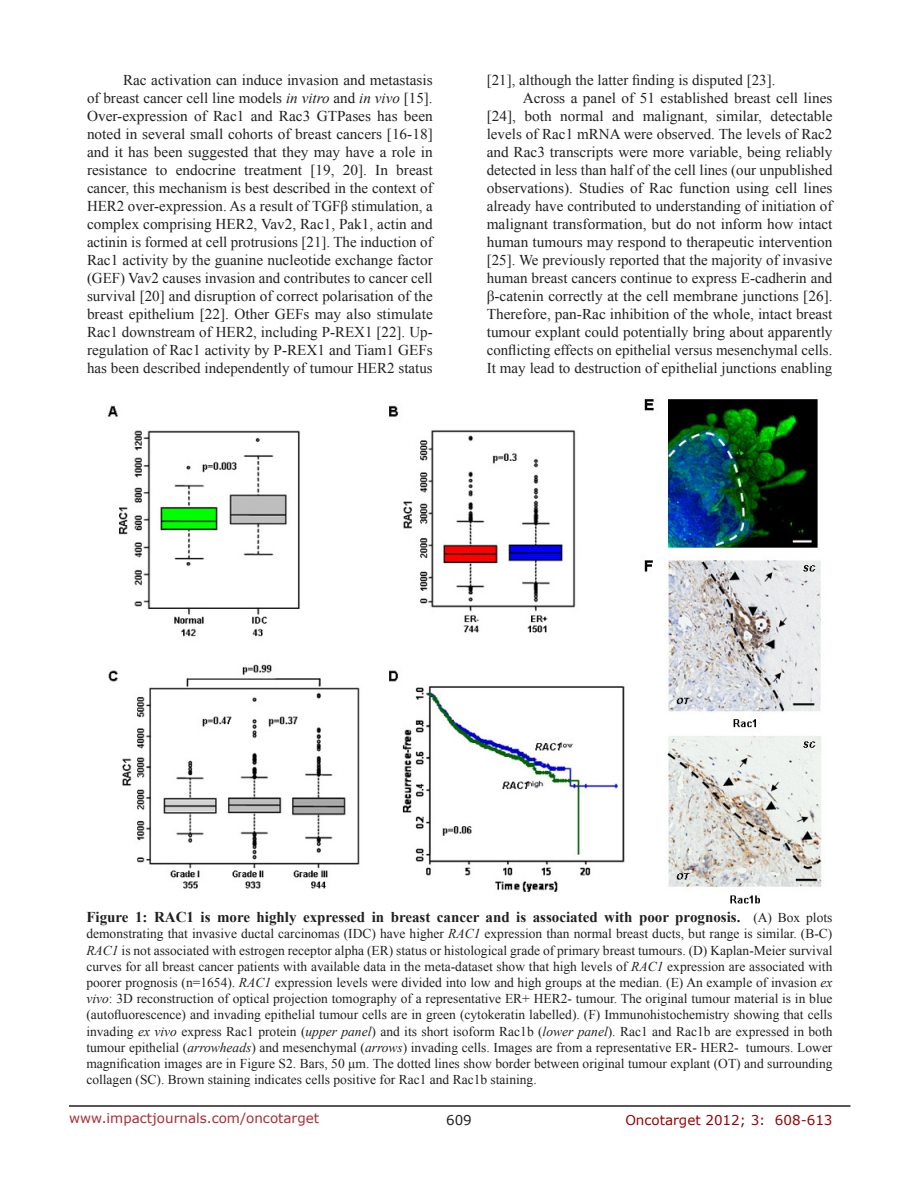
<style>
.page{position:relative;width:918px;height:1188px;background:#fff}
.page>*{position:absolute;margin:0;border:0;box-sizing:border-box;transform-origin:0 0}
.BodyText{font:15px/18px "Times New Roman";color:#221f22;text-align:justify}
.FigureText{font:700 15px "Times New Roman";color:#221f22}
.FigureText-2{font:13.5px/16.2px "Times New Roman";color:#221f22;text-align:justify}
.t1{font:13.5px "Verdana";color:#ac2b31}
.t2{font:13.5px "Verdana";color:#970000}
.t3{font:13.5px "Verdana";color:#221f22}
.s1{font-style:italic}
.s2{font-weight:400;font-size:13.5px}
</style>
<div class="page">
<hr style="left:69px;top:1105px;width:781px;height:2px;background:#231f20">
<img style="left:107px;top:399px;width:715px;height:505px">
<p class="BodyText" style="left:87px;top:71px;width:347px;text-indent:36px">Rac activation can induce invasion and metastasis of breast cancer cell line models <span class="s1">in vitro</span> and <span class="s1">in vivo</span> [15].<br>Over-expression of Rac1 and Rac3 GTPases has been noted in several small cohorts of breast cancers [16-18] and it has been suggested that they may have a role in resistance to endocrine treatment [19, 20]. In breast cancer, this mechanism is best described in the context of HER2 over-expression. As a result of TGFβ stimulation, a complex comprising HER2, Vav2, Rac1, Pak1, actin and actinin is formed at cell protrusions [21]. The induction of Rac1 activity by the guanine nucleotide exchange factor (GEF) Vav2 causes invasion and contributes to cancer cell survival [20] and disruption of correct polarisation of the breast epithelium [22]. Other GEFs may also stimulate Rac1 downstream of HER2, including P-REX1 [22]. Up&shy;regulation of Rac1 activity by P-REX1 and Tiam1 GEFs has been described independently of tumour HER2 status</p>
<p class="BodyText" style="left:487px;top:71px;width:290px">[21], although the latter finding is disputed [23].</p>
<p class="BodyText" style="left:487px;top:89px;width:347px;text-indent:36px">Across a panel of 51 established breast cell lines [24], both normal and malignant, similar, detectable levels of Rac1 mRNA were observed. The levels of Rac2 and Rac3 transcripts were more variable, being reliably detected in less than half of the cell lines (our unpublished observations). Studies of Rac function using cell lines already have contributed to understanding of initiation of malignant transformation, but do not inform how intact human tumours may respond to therapeutic intervention [25]. We previously reported that the majority of invasive human breast cancers continue to express E-cadherin and β-catenin correctly at the cell membrane junctions [26].<br>Therefore, pan-Rac inhibition of the whole, intact breast tumour explant could potentially bring about apparently conflicting effects on epithelial versus mesenchymal cells.<br>It may lead to destruction of epithelial junctions enabling</p>
<p class="FigureText" style="left:86px;top:907px;width:748px">Figure 1: RAC1 is more highly expressed in breast cancer and is associated with poor prognosis. <span class="s2">(A) Box plots</span></p>
<p class="FigureText-2" style="left:86px;top:926px;width:748px">demonstrating that invasive ductal carcinomas (IDC) have higher <span class="s1">RAC1</span> expression than normal breast ducts, but range is similar. (B-C)<br><span class="s1">RAC1</span> is not associated with estrogen receptor alpha (ER) status or histological grade of primary breast tumours. (D) Kaplan-Meier survival curves for all breast cancer patients with available data in the meta-dataset show that high levels of <span class="s1">RAC1</span> expression are associated with poorer prognosis (n=1654). <span class="s1">RAC1</span> expression levels were divided into low and high groups at the median. (E) An example of invasion <span class="s1">ex vivo</span>: 3D reconstruction of optical projection tomography of a representative ER+ HER2- tumour. The original tumour material is in blue (autofluorescence) and invading epithelial tumour cells are in green (cytokeratin labelled). (F) Immunohistochemistry showing that cells invading <span class="s1">ex vivo</span> express Rac1 protein (<span class="s1">upper panel</span>) and its short isoform Rac1b (<span class="s1">lower panel</span>). Rac1 and Rac1b are expressed in both tumour epithelial (<span class="s1">arrowheads</span>) and mesenchymal (<span class="s1">arrows</span>) invading cells. Images are from a representative ER- HER2- tumours. Lower magnification images are in Figure S2. Bars, 50 μm. The dotted lines show border between original tumour explant (OT) and surrounding collagen (SC). Brown staining indicates cells positive for Rac1 and Rac1b staining.</p>
<p class="t1" style="left:69px;top:1109px;width:252px">www.impactjournals.com/oncotarget</p>
<p class="t3" style="left:446px;top:1111px;width:27px">609</p>
<p class="t2" style="left:625px;top:1111px;width:209px">Oncotarget 2012; 3: 608-613</p>
</div>
